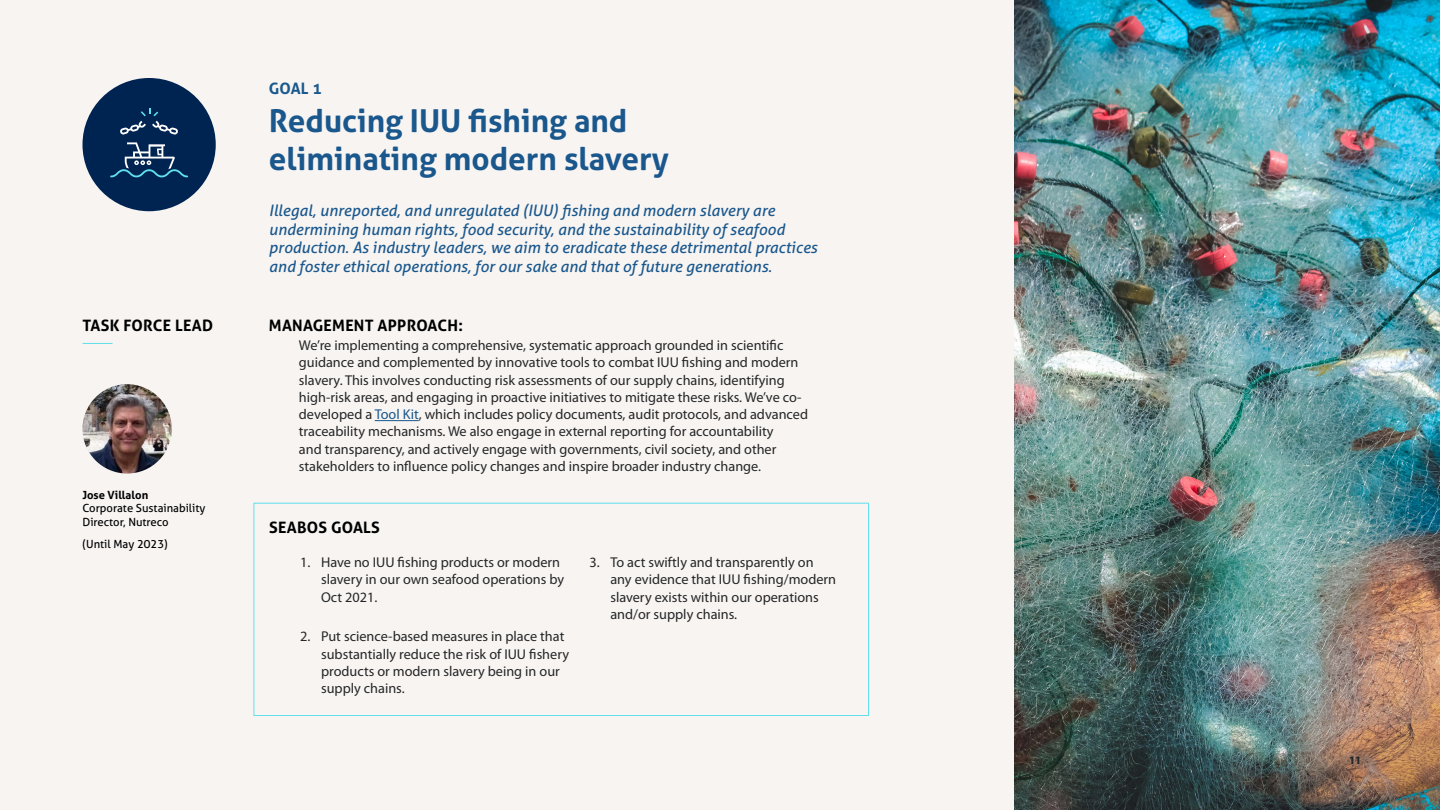
<style>
.page{position:relative;width:1440px;height:810px;background:#f7f4f2}
.page>*{position:absolute;margin:0;border:0;box-sizing:border-box;transform-origin:0 0}
.t1{font:700 31.5px/37.8px "Aller";color:#1a578c}
.t2{font:italic 15.75px/18.9px "Aller";color:#1a578c}
.t3{font:700 15.75px "Aller";letter-spacing:.015em;color:#000}
.t4{font:700 15.75px "Aller";color:#1b588c}
.t5{font:14.25px/17.2px "Myriad Pro";color:#262626}
.t6{font:11.25px/13.5px "Aller";color:#000}
.t7{font:700 11.25px "Aller";color:#000}
.t8{font:600 11.25px "Myriad Pro";color:#262626}
.s1{color:#1a578c}
</style>
<div class="page">
<hr style="left:375px;top:420px;width:44px;height:1px;background:#1a578c">
<img style="left:82px;top:384px;width:90px;height:90px;border-radius:45px">
<hr style="left:82px;top:343px;width:30px;height:1px;background:#61e0eb">
<div style="left:83px;top:78px;width:133px;height:133px;background:#002452;border-radius:50%"></div>
<svg style="left:120px;top:108px;width:58px;height:26px"></svg>
<svg style="left:110px;top:142px;width:78px;height:35px"></svg>
<img style="left:1015px;top:0;width:425px;height:810px">
<div style="left:254px;top:503px;width:615px;height:213px;border:1px solid #61e0eb"></div>
<p class="t3" style="left:82px;top:316px;width:132px">TASK FORCE LEAD</p>
<p class="t7" style="left:83px;top:488px;width:67px">Jose Villalon</p>
<p class="t6" style="left:83px;top:501px;width:124px">Corporate Sustainability<br>Director, Nutreco</p>
<p class="t6" style="left:83px;top:537px;width:87px">(Until May 2023)</p>
<p class="t4" style="left:269px;top:79px;width:55px">GOAL 1</p>
<h1 class="t1" style="left:269px;top:102px;width:401px">Reducing IUU fishing and eliminating modern slavery</h1>
<p class="t2" style="left:269px;top:200px;width:550px">Illegal, unreported, and unregulated (IUU) fishing and modern slavery are undermining human rights, food security, and the sustainability of seafood production. As industry leaders, we aim to eradicate these detrimental practices and foster ethical operations, for our sake and that of future generations.</p>
<p class="t3" style="left:269px;top:316px;width:195px">MANAGEMENT APPROACH:</p>
<p class="t5" style="left:299px;top:337px;width:511px">We’re implementing a comprehensive, systematic approach grounded in scientific guidance and complemented by innovative tools to combat IUU fishing and modern slavery. This involves conducting risk assessments of our supply chains, identifying high-risk areas, and engaging in proactive initiatives to mitigate these risks. We’ve co&shy;developed a <span class="s1">Tool Kit</span>, which includes policy documents, audit protocols, and advanced traceability mechanisms. We also engage in external reporting for accountability<br>and transparency, and actively engage with governments, civil society, and other stakeholders to influence policy changes and inspire broader industry change.</p>
<p class="t3" style="left:269px;top:517px;width:112px">SEABOS GOALS</p>
<p class="t5" style="left:321px;top:554px;width:245px;text-indent:-21px">1. Have no IUU fishing products or modern slavery in our own seafood operations by<br>Oct 2021.</p>
<p class="t5" style="left:321px;top:628px;width:249px;text-indent:-21px">2. Put science-based measures in place that substantially reduce the risk of IUU fishery products or modern slavery being in our supply chains.</p>
<p class="t5" style="left:610px;top:554px;width:227px;text-indent:-21px">3. To act swiftly and transparently on any evidence that IUU fishing/modern slavery exists within our operations and/or supply chains.</p>
<p class="t8" style="left:1349px;top:754px;width:14px">11</p>
</div>
